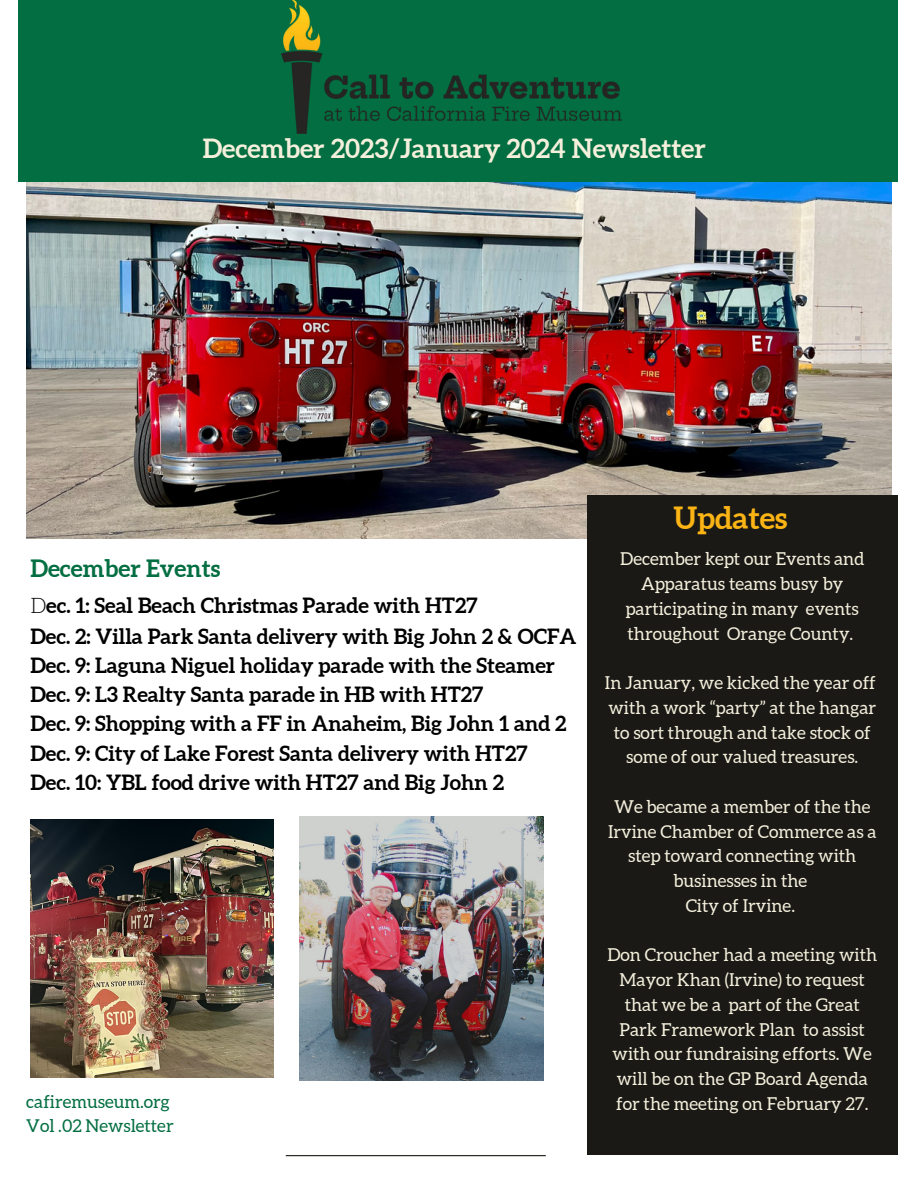
<style>
.page{position:relative;width:918px;height:1188px;background:#fff}
.page>*{position:absolute;margin:0;border:0;box-sizing:border-box;transform-origin:0 0}
.t1{font:700 30.6px "Aleo";color:#fbb414}
.t2{font:700 26.4px "Aleo";color:#f5f0dc}
.t3{font:700 23.85px "Aleo";color:#036e41}
.t4{font:700 21px/29.4px "Aleo";color:#000}
.t5{font:17.85px/24.8px "Aleo";color:#f5f0dc;text-align:center}
.t6{font:17.7px "Aleo";color:#036e41}
.s1{font-weight:300}
</style>
<div class="page">
<img style="left:26px;top:181px;width:865px;height:357px">
<img style="left:30px;top:819px;width:243px;height:259px">
<div style="left:18px;top:0;width:880px;height:181px;background:#036e41"></div>
<div style="left:587px;top:495px;width:310px;height:660px;background:#1a1916"></div>
<hr style="left:286px;top:1155px;width:260px;height:1px;background:#1a1916">
<img style="left:281px;top:0;width:341px;height:134px">
<img style="left:300px;top:817px;width:244px;height:264px">
<h2 class="t2" style="left:203px;top:133px;width:505px">December 2023/January 2024 Newsletter</h2>
<p class="t3" style="left:30px;top:555px;width:191px">December Events</p>
<h1 class="t4" style="left:30px;top:591px;width:548px"><span class="s1">D</span>ec. 1: Seal Beach Christmas Parade with HT27<br>Dec. 2: Villa Park Santa delivery with Big John 2 &amp; OCFA Dec. 9: Laguna Niguel holiday parade with the Steamer Dec. 9: L3 Realty Santa parade in HB with HT27<br>Dec. 9: Shopping with a FF in Anaheim, Big John 1 and 2<br>Dec. 9: City of Lake Forest Santa delivery with HT27<br>Dec. 10: YBL food drive with HT27 and Big John 2</h1>
<p class="t6" style="left:26px;top:1092px;width:145px">cafiremuseum.org</p>
<h3 class="t6" style="left:26px;top:1115px;width:149px">Vol .02 Newsletter</h3>
<p class="t1" style="left:674px;top:501px;width:115px">Updates</p>
<p class="t5" style="left:620px;top:547px;width:246px">December kept our Events and<br>Apparatus teams busy by participating in many events throughout Orange County.</p>
<p class="t5" style="left:605px;top:670px;width:273px">In January, we kicked the year off with a work “party” at the hangar to sort through and take stock of some of our valued treasures.</p>
<p class="t5" style="left:608px;top:794px;width:270px">We became a member of the the<br>Irvine Chamber of Commerce as a step toward connecting with businesses in the</p>
<p class="t5" style="left:686px;top:893px;width:111px">City of Irvine.</p>
<p class="t5" style="left:607px;top:943px;width:271px">Don Croucher had a meeting with<br>Mayor Khan (Irvine) to request that we be a part of the Great<br>Park Framework Plan to assist with our fundraising efforts. We will be on the GP Board Agenda for the meeting on February 27.</p>
</div>
